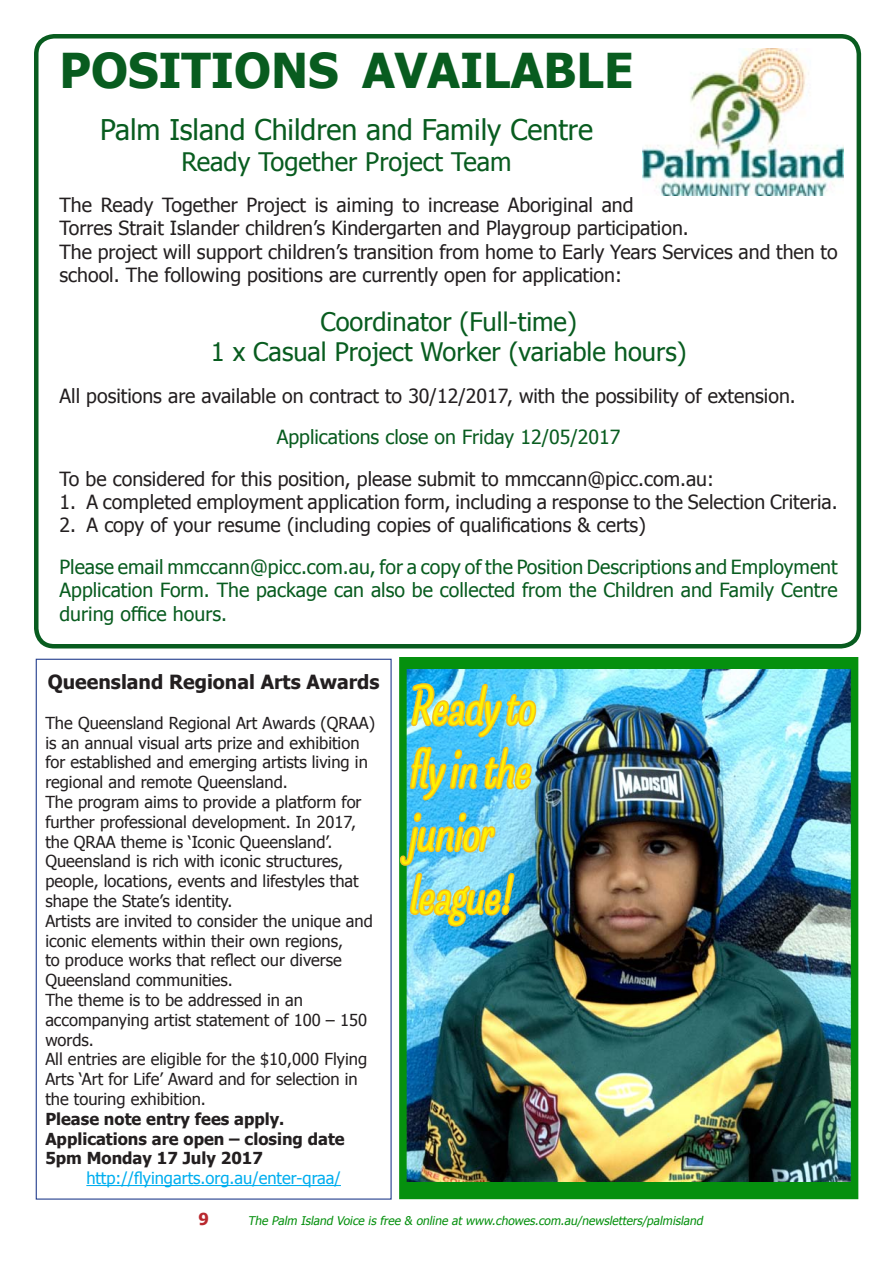
<style>
.page{position:relative;width:893px;height:1263px;background:#fff}
.page>*{position:absolute;margin:0;border:0;box-sizing:border-box;transform-origin:0 0}
.t1{font:italic 300 60px/63px "Snooker Sans";color:#fff101}
.t2{font:700 48px "Tahoma";color:#085c1f}
.t3{font:28.5px "Tahoma";color:#085c1f}
.t4{font:25.5px "Tahoma";color:#085c1f}
.t5{font:19.5px/23.4px "Tahoma";color:#231f20}
.t6{font:19.5px/23.4px "Tahoma";color:#085c1f;text-align:justify}
.t7{font:700 19.5px "Tahoma";color:#231f20}
.t8{font:16.5px/19.8px "Tahoma";color:#231f20}
.t9{font:700 16.5px/19.8px "Tahoma";color:#231f20}
.t10{font:16.5px "Tahoma";color:#00aeef}
.t11{font:700 16.5px "Tahoma";color:#b9282e}
.t12{font:italic 12px "Tahoma";color:#05900e}
</style>
<div class="page">
<img style="left:642px;top:49px;width:201px;height:147px">
<div style="left:34px;top:34px;width:827px;height:614px;border:4px solid #085c1f;border-radius:18px"></div>
<hr style="left:86px;top:1185px;width:255px;height:1px;background:#00aeef">
<div style="left:403px;top:661px;width:452px;height:534px;background:#05900e"></div>
<img style="left:408px;top:670px;width:441px;height:511px">
<div style="left:399px;top:657px;width:459px;height:542px;border:8px solid #05900e"></div>
<svg style="left:409px;top:643px;width:130px;height:159px;background:#7cc1ab"></svg>
<img style="left:399px;top:811px;width:117px;height:117px">
<p class="t2" style="left:60px;top:37px;width:575px">POSITIONS AVAILABLE</p>
<p class="t3" style="left:100px;top:110px;width:494px">Palm Island Children and Family Centre</p>
<p class="t4" style="left:181px;top:144px;width:332px">Ready Together Project Team</p>
<p class="t5" style="left:60px;top:192px;width:631px">The Ready Together Project is aiming to increase Aboriginal and<br>Torres Strait Islander children’s Kindergarten and Playgroup participation.</p>
<p class="t5" style="left:60px;top:239px;width:780px">The project will support children’s transition from home to Early Years Services and then to school. The following positions are currently open for application:</p>
<p class="t4" style="left:320px;top:304px;width:258px">Coordinator (Full-time)</p>
<p class="t4" style="left:211px;top:335px;width:477px">1 x Casual Project Worker (variable hours)</p>
<p class="t5" style="left:60px;top:383px;width:738px">All positions are available on contract to 30/12/2017, with the possibility of extension.</p>
<p class="t6" style="left:277px;top:424px;width:345px">Applications close on Friday 12/05/2017</p>
<p class="t5" style="left:60px;top:466px;width:656px">To be considered for this position, please submit to mmccann@picc.com.au:</p>
<p class="t5" style="left:60px;top:489px;width:780px">1. A completed employment application form, including a response to the Selection Criteria.</p>
<p class="t5" style="left:60px;top:513px;width:588px">2. A copy of your resume (including copies of qualifications &amp; certs)</p>
<p class="t6" style="left:60px;top:554px;width:780px">Please email mmccann@picc.com.au, for a copy of the Position Descriptions and Employment Application Form. The package can also be collected from the Children and Family Centre during office hours.</p>
<p class="t7" style="left:48px;top:668px;width:333px">Queensland Regional Arts Awards</p>
<p class="t8" style="left:45px;top:712px;width:331px">The Queensland Regional Art Awards (QRAA) is an annual visual arts prize and exhibition for established and emerging artists living in regional and remote Queensland.</p>
<p class="t8" style="left:45px;top:791px;width:318px">The program aims to provide a platform for further professional development. In 2017, the QRAA theme is ‘Iconic Queensland’.</p>
<p class="t8" style="left:45px;top:851px;width:315px">Queensland is rich with iconic structures, people, locations, events and lifestyles that shape the State’s identity.</p>
<p class="t8" style="left:45px;top:910px;width:329px">Artists are invited to consider the unique and iconic elements within their own regions,<br>to produce works that reflect our diverse Queensland communities.</p>
<p class="t8" style="left:45px;top:989px;width:323px">The theme is to be addressed in an accompanying artist statement of 100 – 150 words.</p>
<p class="t8" style="left:45px;top:1049px;width:323px">All entries are eligible for the $10,000 Flying<br>Arts ‘Art for Life’ Award and for selection in the touring exhibition.</p>
<p class="t9" style="left:45px;top:1108px;width:241px">Please note entry fees apply.</p>
<p class="t9" style="left:45px;top:1128px;width:301px">Applications are open – closing date<br>5pm Monday 17 July 2017</p>
<p class="t10" style="left:86px;top:1167px;width:256px">http://flyingarts.org.au/enter-qraa/</p>
<p class="t1" style="left:408px;top:673px;width:140px">Readyto flyinthe junior league!</p>
<p class="t11" style="left:199px;top:1207px;width:12px">9</p>
<p class="t12" style="left:248px;top:1212px;width:459px">The Palm Island Voice is free &amp; online at www.chowes.com.au/newsletters/palmisland</p>
</div>
